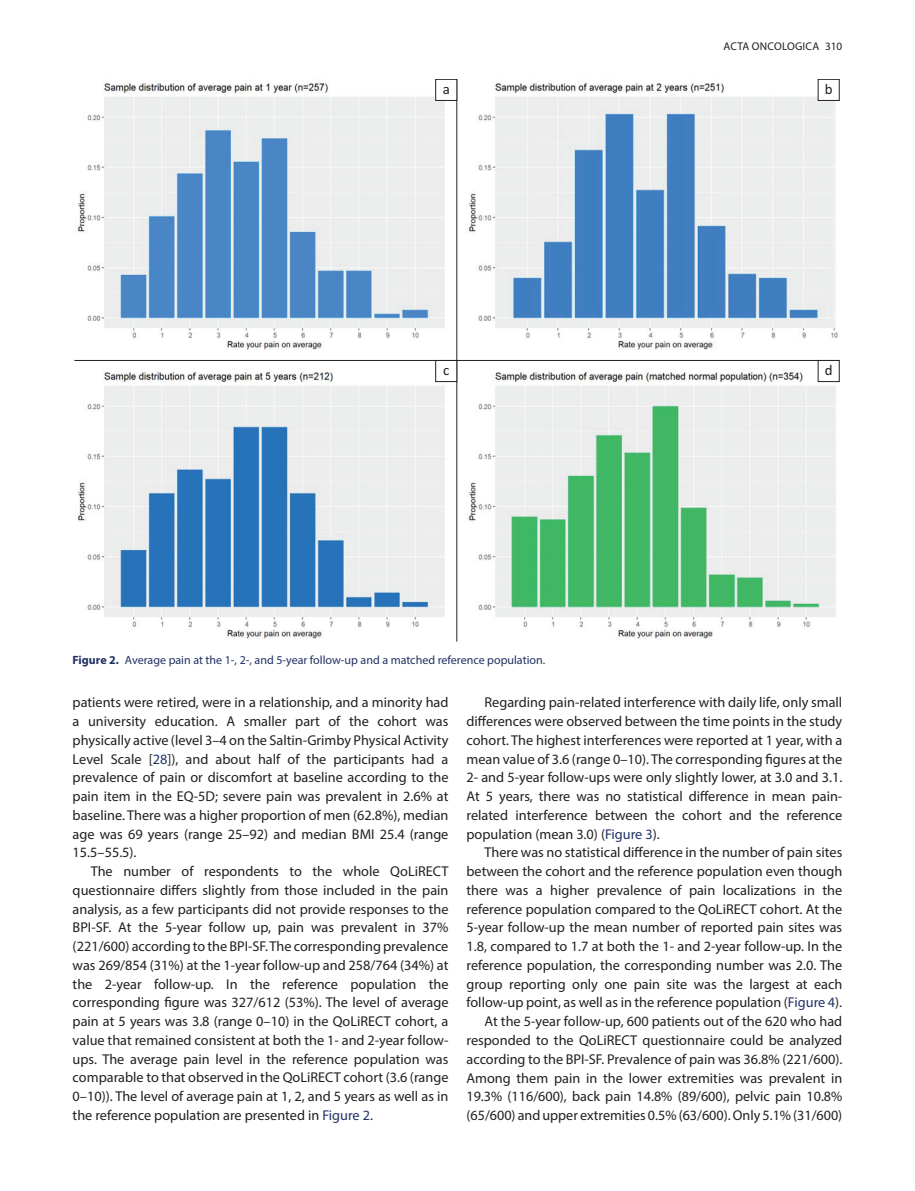
<style>
.page{position:relative;width:915px;height:1191px;background:#fff}
.page>*{position:absolute;margin:0;border:0;box-sizing:border-box;transform-origin:0 0}
.t1{font:14.85px "Calibri";color:#231f20}
.t2{font:14.25px/18.8px "Myriad Pro";color:#231f20;text-align:justify}
.t3{font:12px "Myriad Pro";color:#203263}
.t4{font:11.25px "Myriad Pro";letter-spacing:.02em;color:#231f20}
.s1{font-weight:700}
.s2{color:#203263}
</style>
<div class="page">
<img style="left:77px;top:79px;width:368px;height:271px">
<img style="left:466px;top:83px;width:372px;height:267px">
<img style="left:77px;top:371px;width:371px;height:268px">
<img style="left:466px;top:371px;width:373px;height:268px">
<hr style="left:456px;top:79px;width:1px;height:562px;background:#231f20">
<hr style="left:74px;top:360px;width:765px;height:1px;background:#231f20">
<div style="left:435px;top:79px;width:21px;height:21px;background:#fff"></div>
<div style="left:435px;top:79px;width:22px;height:22px;border:1px solid #231f20"></div>
<div style="left:817px;top:79px;width:22px;height:21px;background:#fff"></div>
<div style="left:817px;top:79px;width:22px;height:22px;border:1px solid #231f20"></div>
<div style="left:435px;top:360px;width:22px;height:22px;background:#fff;border:1px solid #231f20"></div>
<div style="left:817px;top:360px;width:22px;height:21px;background:#fff"></div>
<div style="left:817px;top:360px;width:22px;height:22px;border:1px solid #231f20"></div>
<p class="t4" style="left:723px;top:39px;width:120px">ACTA ONCOLOGICA 310</p>
<p class="t1" style="left:442px;top:78px;width:9px">a</p>
<p class="t1" style="left:824px;top:78px;width:9px">b</p>
<p class="t1" style="left:443px;top:359px;width:8px">c</p>
<p class="t1" style="left:824px;top:359px;width:9px">d</p>
<p class="t3" style="left:72px;top:652px;width:474px"><span class="s1">Figure 2.</span> Average pain at the 1-, 2-, and 5-year follow-up and a matched reference population.</p>
<p class="t2" style="left:73px;top:693px;width:377px">patients were retired, were in a relationship, and a minority had a university education. A smaller part of the cohort was physically active (level 3–4 on the Saltin-Grimby Physical Activity Level Scale [<span class="s2">28</span>]), and about half of the participants had a prevalence of pain or discomfort at baseline according to the pain item in the EQ-5D; severe pain was prevalent in 2.6% at baseline. There was a higher proportion of men (62.8%), median age was 69 years (range 25–92) and median BMI 25.4 (range 15.5–55.5).</p>
<p class="t2" style="left:73px;top:861px;width:377px;text-indent:18px">The number of respondents to the whole QoLiRECT questionnaire differs slightly from those included in the pain analysis, as a few participants did not provide responses to the BPI-SF. At the 5-year follow up, pain was prevalent in 37% (221/600) according to the BPI-SF. The corresponding prevalence was 269/854 (31%) at the 1-year follow-up and 258/764 (34%) at the 2-year follow-up. In the reference population the corresponding figure was 327/612 (53%). The level of average pain at 5 years was 3.8 (range 0–10) in the QoLiRECT cohort, a value that remained consistent at both the 1- and 2-year follow&shy;ups. The average pain level in the reference population was comparable to that observed in the QoLiRECT cohort (3.6 (range 0–10)). The level of average pain at 1, 2, and 5 years as well as in the reference population are presented in <span class="s2">Figure 2</span>.</p>
<p class="t2" style="left:466px;top:693px;width:377px;text-indent:18px">Regarding pain-related interference with daily life, only small differences were observed between the time points in the study cohort. The highest interferences were reported at 1 year, with a mean value of 3.6 (range 0–10). The corresponding figures at the 2- and 5-year follow-ups were only slightly lower, at 3.0 and 3.1.<br>At 5 years, there was no statistical difference in mean pain&shy;related interference between the cohort and the reference population (mean 3.0) (<span class="s2">Figure 3</span>).</p>
<p class="t2" style="left:466px;top:843px;width:377px;text-align:right">There was no statistical difference in the number of pain sites between the cohort and the reference population even though there was a higher prevalence of pain localizations in the reference population compared to the QoLiRECT cohort. At the 5-year follow-up the mean number of reported pain sites was 1.8, compared to 1.7 at both the 1- and 2-year follow-up. In the reference population, the corresponding number was 2.0. The group reporting only one pain site was the largest at each follow-up point, as well as in the reference population (<span class="s2">Figure 4</span>).<br>At the 5-year follow-up, 600 patients out of the 620 who had responded to the QoLiRECT questionnaire could be analyzed according to the BPI-SF. Prevalence of pain was 36.8% (221/600).<br>Among them pain in the lower extremities was prevalent in 19.3% (116/600), back pain 14.8% (89/600), pelvic pain 10.8% (65/600) and upper extremities 0.5% (63/600). Only 5.1% (31/600)</p>
</div>
